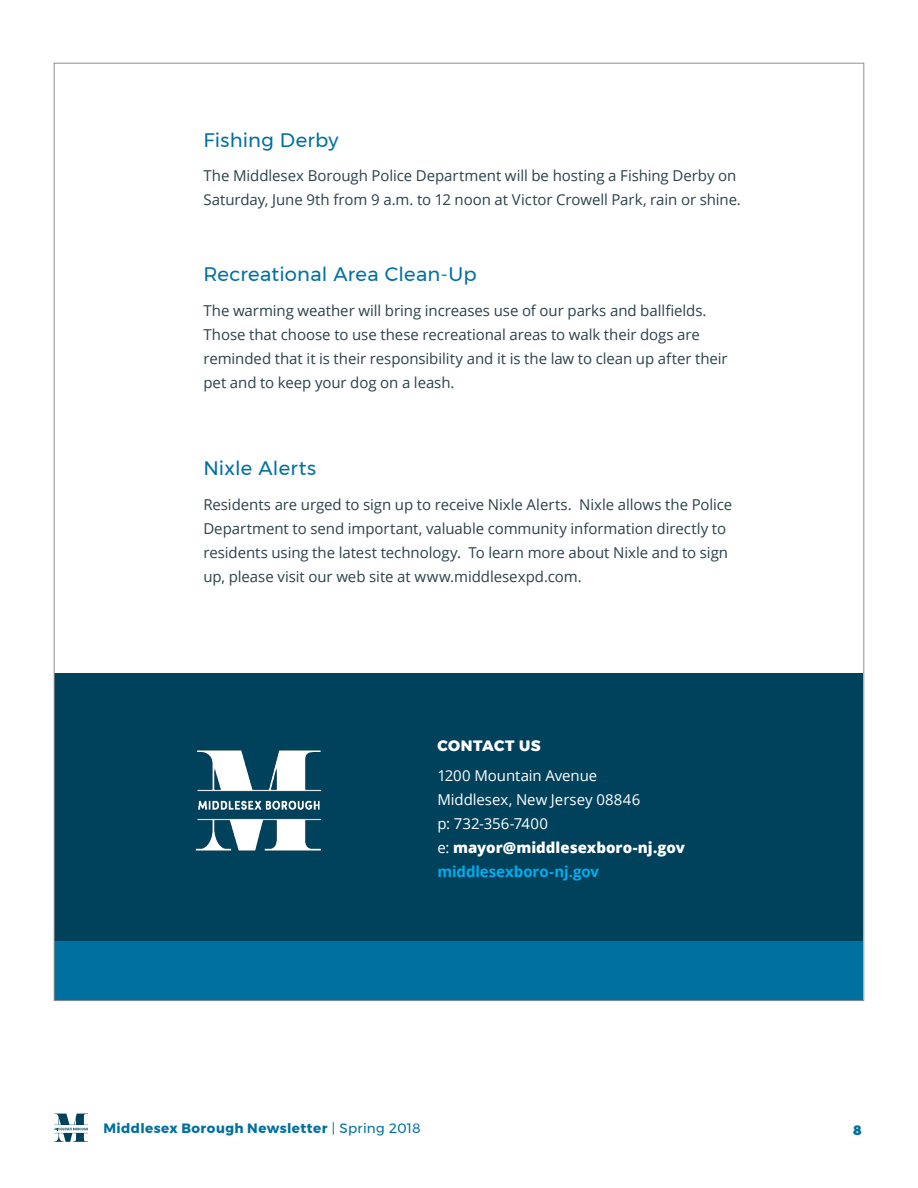
<style>
.page{position:relative;width:918px;height:1188px;background:#fff}
.page>*{position:absolute;margin:0;border:0;box-sizing:border-box;transform-origin:0 0}
.t1{font:19.5px "Montserrat";letter-spacing:.01em;color:#00709f}
.t2{font:15px/24px "Open Sans";letter-spacing:-.005em;color:#2b424a}
.t3{font:15px/24px "Open Sans";letter-spacing:-.005em;color:#fff}
.t4{font:800 15px "Montserrat";letter-spacing:.035em;color:#fff}
.t5{font:700 13.5px "Montserrat";letter-spacing:.03em;color:#00709f}
.t6{font:900 13.5px "Montserrat";color:#00709f}
.s1{font-weight:800}
.s2{font-weight:700;color:#00aeef}
.s3{font-weight:400}
</style>
<div class="page">
<svg style="left:54px;top:1114px;width:34px;height:28px"></svg>
<div style="left:55px;top:674px;width:808px;height:317px;background:#00415b"></div>
<div style="left:55px;top:941px;width:808px;height:60px;background:#00709f"></div>
<img style="left:195px;top:750px;width:127px;height:101px">
<h1 class="t1" style="left:203px;top:125px;width:137px">Fishing Derby</h1>
<p class="t2" style="left:203px;top:163px;width:539px">The Middlesex Borough Police Department will be hosting a Fishing Derby on<br>Saturday, June 9th from 9 a.m. to 12 noon at Victor Crowell Park, rain or shine.</p>
<h1 class="t1" style="left:203px;top:260px;width:275px">Recreational Area Clean-Up</h1>
<p class="t2" style="left:203px;top:298px;width:526px">The warming weather will bring increases use of our parks and ballfields.<br>Those that choose to use these recreational areas to walk their dogs are reminded that it is their responsibility and it is the law to clean up after their pet and to keep your dog on a leash.</p>
<h1 class="t1" style="left:203px;top:453px;width:114px">Nixle Alerts</h1>
<p class="t2" style="left:203px;top:492px;width:530px">Residents are urged to sign up to receive Nixle Alerts. Nixle allows the Police Department to send important, valuable community information directly to residents using the latest technology. To learn more about Nixle and to sign up, please visit our web site at www.middlesexpd.com.</p>
<p class="t4" style="left:437px;top:733px;width:105px">CONTACT US</p>
<p class="t3" style="left:437px;top:763px;width:249px">1200 Mountain Avenue<br>Middlesex, New Jersey 08846<br>p: 732-356-7400<br>e: <span class="s1">mayor@middlesexboro-nj.gov </span><span class="s2">middlesexboro-nj.gov</span></p>
<p class="t5" style="left:104px;top:1118px;width:319px">Middlesex Borough Newsletter <span class="s3">| Spring 2018</span></p>
<p class="t6" style="left:853px;top:1119px;width:10px">8</p>
</div>
